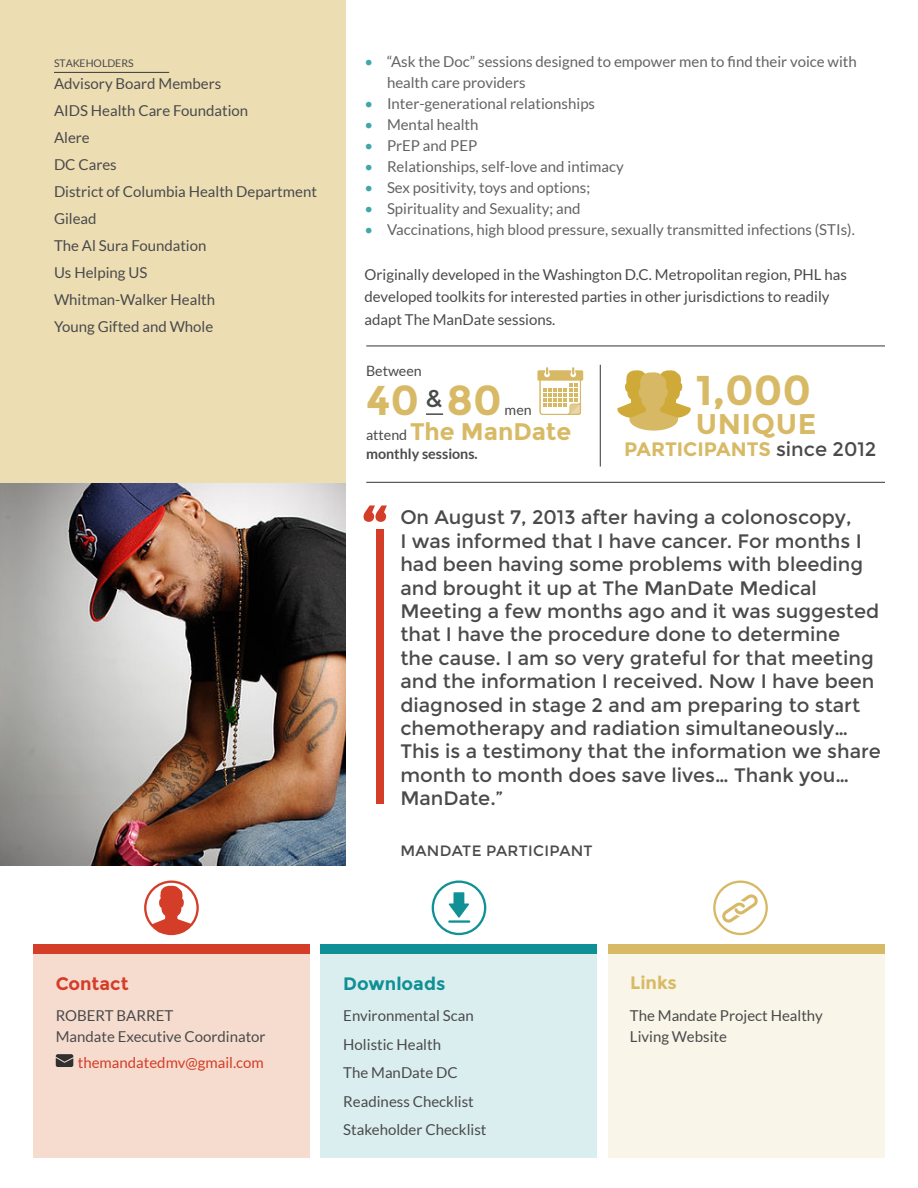
<style>
.page{position:relative;width:918px;height:1188px;background:#fff}
.page>*{position:absolute;margin:0;border:0;box-sizing:border-box;transform-origin:0 0}
.t1{font:700 41.7px "Montserrat";color:#d8ba66}
.t2{font:700 28.5px "Montserrat";letter-spacing:.02em;color:#d8ba66}
.t3{font:700 24px "Montserrat";color:#d8ba66}
.t4{font:19.5px/23.4px "Montserrat";color:#4a4a4b}
.t5{font:700 19.5px "Montserrat";color:#d8ba66}
.t6{font:700 18px "Montserrat";color:#0f9096}
.t7{font:700 18px "Montserrat";color:#d43d27}
.t8{font:700 18px "Montserrat";color:#d8ba66}
.t9{font:15px/27px "Lato";color:#4a4a4b}
.t10{font:15px/21px "Lato";color:#646262}
.t11{font:15px "Lato";color:#d43d27}
.t12{font:15px "Montserrat";letter-spacing:.02em;color:#4a4a4b}
.t13{font:700 14.25px "Lato";color:#4a4a4b}
.t14{font:14.25px "Lato";color:#4a4a4b}
.t15{font:10.5px "Lato";color:#4a4a4b}
.s1{color:#3fa6ab}
.s2{font-family:"Lato";font-weight:400;font-size:14.25px;color:#4a4a4b}
.s3{font-weight:700;color:#d8ba66}
</style>
<div class="page">
<img style="left:0;top:483px;width:346px;height:383px">
<div style="left:0;top:0;width:346px;height:483px;background:#ecddb3"></div>
<hr style="left:54px;top:72px;width:115px;height:1px;background:#4a4a4b">
<svg style="left:364px;top:505px;width:23px;height:17px"></svg>
<div style="left:376px;top:529px;width:8px;height:275px;background:#d43d27"></div>
<div style="left:608px;top:954px;width:277px;height:204px;background:#f9f5e8"></div>
<div style="left:608px;top:945px;width:277px;height:9px;background:#d8ba66"></div>
<div style="left:33px;top:955px;width:277px;height:203px;background:#f6dccf"></div>
<div style="left:321px;top:955px;width:276px;height:203px;background:#dbeeef"></div>
<div style="left:33px;top:945px;width:277px;height:9px;background:#d43d27"></div>
<div style="left:321px;top:945px;width:276px;height:9px;background:#0f9096"></div>
<div style="left:144px;top:880px;width:55px;height:55px;border:2px solid #d43d27;border-radius:50%"></div>
<svg style="left:150px;top:865px;width:43px;height:71px"></svg>
<svg style="left:432px;top:880px;width:54px;height:55px"></svg>
<svg style="left:713px;top:880px;width:55px;height:55px"></svg>
<svg style="left:56px;top:1054px;width:17px;height:13px"></svg>
<svg style="left:617px;top:370px;width:74px;height:61px"></svg>
<svg style="left:426px;top:413px;width:17px;height:2px"></svg>
<div style="left:540px;top:374px;width:41px;height:41px;border:1px solid #d7b965;border-radius:3px"></div>
<svg style="left:543px;top:383px;width:38px;height:32px"></svg>
<div style="left:537px;top:370px;width:46px;height:11px;background:#d7b965;border-radius:2px"></div>
<div style="left:545px;top:366px;width:4px;height:10px;border:2px solid #fff"></div>
<svg style="left:544px;top:367px;width:6px;height:10px"></svg>
<div style="left:571px;top:366px;width:4px;height:10px;border:2px solid #fff"></div>
<svg style="left:570px;top:367px;width:6px;height:10px"></svg>
<hr style="left:600px;top:365px;width:1px;height:102px;background:#4a4a4b">
<hr style="left:366px;top:482px;width:519px;height:1px;background:#4a4a4b">
<hr style="left:366px;top:345px;width:519px;height:1px;background:#4a4a4b">
<p class="t15" style="left:54px;top:57px;width:81px">STAKEHOLDERS</p>
<p class="t9" style="left:54px;top:70px;width:265px">Advisory Board Members<br>AIDS Health Care Foundation<br>Alere<br>DC Cares<br>District of Columbia Health Department<br>Gilead<br>The Al Sura Foundation<br>Us Helping US<br>Whitman-Walker Health<br>Young Gifted and Whole</p>
<p class="t10" style="left:387px;top:51px;width:471px;text-indent:-22px"><span class="s1">•</span> “Ask the Doc” sessions designed to empower men to find their voice with health care providers</p>
<p class="t10" style="left:364px;top:93px;width:232px"><span class="s1">•</span> Inter-generational relationships</p>
<p class="t10" style="left:364px;top:114px;width:116px"><span class="s1">•</span> Mental health</p>
<p class="t10" style="left:364px;top:135px;width:114px"><span class="s1">•</span> PrEP and PEP</p>
<p class="t10" style="left:364px;top:156px;width:261px"><span class="s1">•</span> Relationships, self-love and intimacy</p>
<p class="t10" style="left:364px;top:177px;width:227px"><span class="s1">•</span> Sex positivity, toys and options;</p>
<p class="t10" style="left:364px;top:198px;width:217px"><span class="s1">•</span> Spirituality and Sexuality; and</p>
<p class="t10" style="left:364px;top:219px;width:492px"><span class="s1">•</span> Vaccinations, high blood pressure, sexually transmitted infections (STIs).</p>
<p class="t9" style="left:364px;top:263px;width:484px;line-height:22.5px">Originally developed in the Washington D.C. Metropolitan region, PHL has developed toolkits for interested parties in other jurisdictions to readily adapt The ManDate sessions.</p>
<p class="t14" style="left:366px;top:363px;width:57px">Between</p>
<h1 class="t1" style="left:366px;top:375px;width:137px">40 <sup>&amp;</sup>80</h1>
<p class="t14" style="left:505px;top:402px;width:29px">men</p>
<h3 class="t3" style="left:366px;top:417px;width:207px"><span class="s2">attend</span> The ManDate</h3>
<p class="t13" style="left:366px;top:446px;width:113px">monthly sessions.</p>
<h1 class="t1" style="left:696px;top:366px;width:117px">1,000</h1>
<h2 class="t2" style="left:696px;top:407px;width:122px">unique</h2>
<h3 class="t5" style="left:624px;top:438px;width:52px">pa rtici</h3>
<h3 class="t4" style="left:704px;top:438px;width:174px"><span class="s3">pants</span> since 2012</h3>
<p class="t4" style="left:400px;top:506px;width:482px">On August 7, 2013 after having a colonoscopy,<br>I was informed that I have cancer. For months I had been having some problems with bleeding and brought it up at The ManDate Medical Meeting a few months ago and it was suggested that I have the procedure done to determine<br>the cause. I am so very grateful for that meeting and the information I received. Now I have been diagnosed in stage 2 and am preparing to start chemotherapy and radiation simultaneously… This is a testimony that the information we share month to month does save lives… Thank you… ManDate.”</p>
<p class="t12" style="left:400px;top:842px;width:28px">Mandat</p>
<p class="t12" style="left:472px;top:842px;width:83px">e Parti cipant</p>
<p class="t7" style="left:56px;top:973px;width:74px">Contact</p>
<p class="t6" style="left:343px;top:973px;width:104px">Downloads</p>
<p class="t8" style="left:630px;top:972px;width:48px">Links</p>
<p class="t9" style="left:56px;top:1002px;width:20px">Robert</p>
<p class="t9" style="left:56px;top:1005px;width:211px;line-height:21px;text-indent:61px">Barret<br>Mandate Executive Coordinator</p>
<p class="t11" style="left:78px;top:1054px;width:188px">themandatedmv@gmail.com</p>
<p class="t9" style="left:343px;top:1001px;width:145px;line-height:28.5px">Environmental Scan<br>Holistic Health<br>The ManDate DC<br>Readiness Checklist<br>Stakeholder Checklist</p>
<p class="t9" style="left:630px;top:1005px;width:194px;line-height:21px">The Mandate Project Healthy<br>Living Website</p>
</div>
